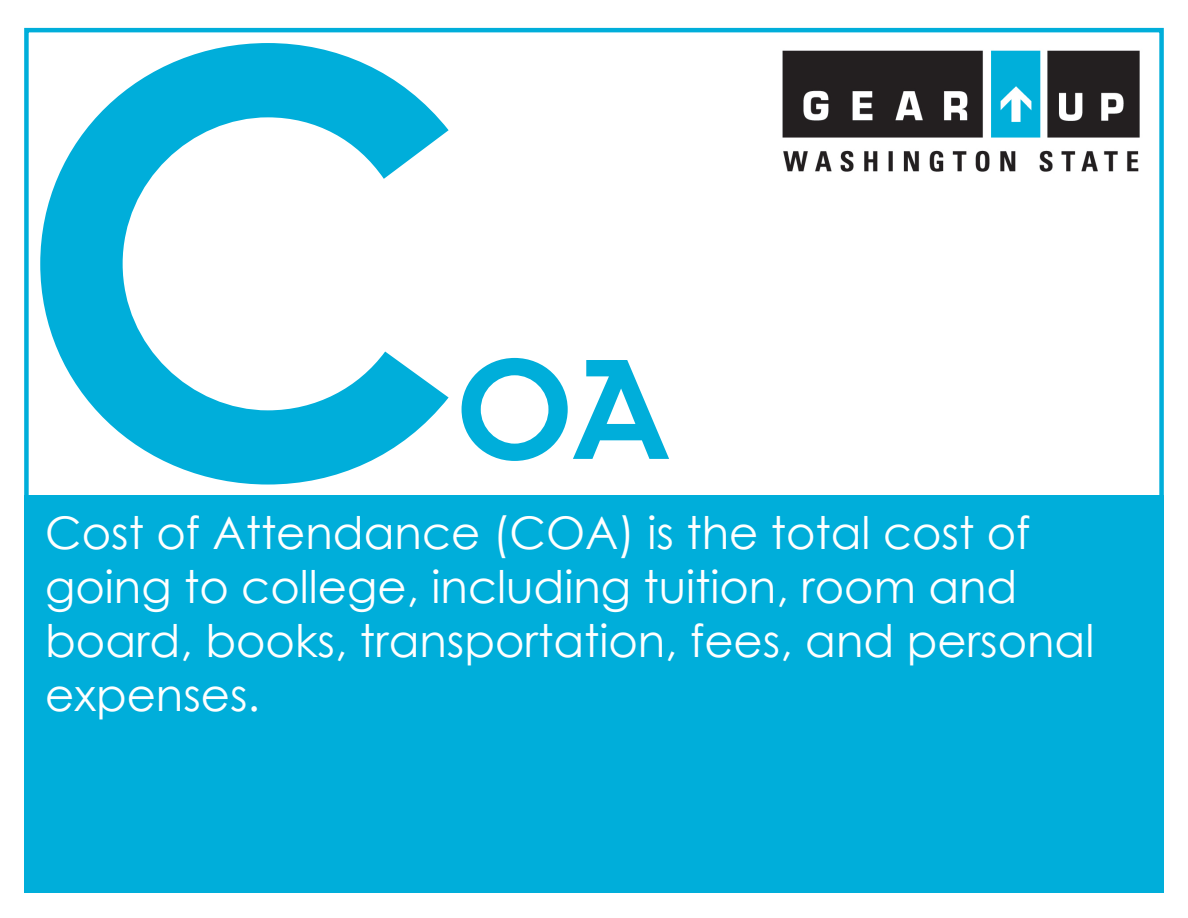
<style>
.page{position:relative;width:1188px;height:918px;background:#fff}
.page>*{position:absolute;margin:0;border:0;box-sizing:border-box;transform-origin:0 0}
.t1{font:675px "Insignia LT Std";color:#00aeda}
.t2{font:157.5px "Insignia LT Std";color:#00aeda}
.t3{font:45px/54px "Century Gothic";color:#fff}
</style>
<div class="page">
<img style="left:782px;top:50px;width:358px;height:122px">
<div style="left:25px;top:495px;width:1139px;height:398px;background:#00aeda"></div>
<p class="t1" style="left:18px;top:-81px;width:452px">C</p>
<p class="t2" style="left:456px;top:329px;width:214px">OA</p>
<p class="t3" style="left:45px;top:505px;width:1051px">Cost of Attendance (COA) is the total cost of going to college, including tuition, room and board, books, transportation, fees, and personal expenses.</p>
</div>
